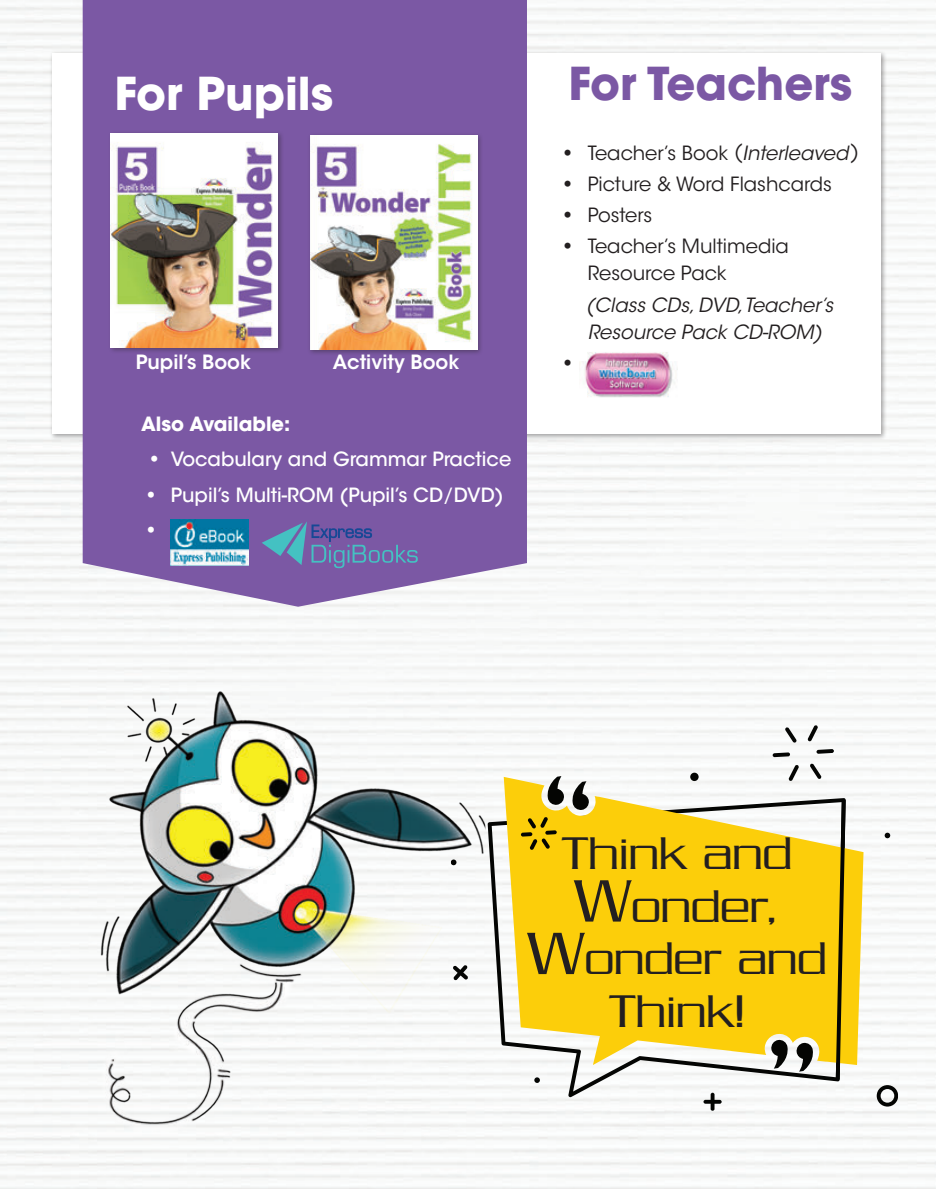
<style>
.page{position:relative;width:937px;height:1189px;background:#fff}
.page>*{position:absolute;margin:0;border:0;box-sizing:border-box;transform-origin:0 0}
.t1{font:300 49.5px/52.5px "Serpentine Std";color:#231f20;text-align:center}
.iWonder_normal{font:700 45px "ITC Avant Garde Std";color:#7b58a4}
.iWonder_normal-2{font:700 45px "ITC Avant Garde Std";color:#fff}
.iWonder_normal_7{font:19.5px/27px "ITC Avant Garde Std";color:#231f20}
.iWonder_normal_7-2{font:500 19.5px "ITC Avant Garde Std";color:#fff}
.iWonder_normal_7-3{font:italic 19.5px/27px "ITC Avant Garde Std";color:#231f20}
.t2{font:600 19.5px "ITC Avant Garde Std";color:#fff}
.iWonder_normal_7-4{font:700 19.5px "ITC Avant Garde Std";color:#fff}
.iWonder_normal_7-5{font:700 19.5px "ITC Avant Garde Std";color:#231f20}
.s1{font-weight:700}
.s2{font-style:italic}
.s3{font-weight:400}
.s4{font-size:64.5px}
</style>
<div class="page">
<img style="left:0;top:0;width:936px;height:1189px">
<div style="left:49px;top:50px;width:838px;height:390px;background:#231f20;opacity:.4"></div>
<div style="left:52px;top:53px;width:828px;height:381px;background:#fff"></div>
<div style="left:83px;top:0;width:444px;height:607px;background:#7b58a4"></div>
<div style="left:307px;top:132px;width:176px;height:223px;background:#231f20;opacity:.4"></div>
<img style="left:310px;top:136px;width:167px;height:213px">
<div style="left:108px;top:131px;width:176px;height:223px;background:#231f20;opacity:.4"></div>
<img style="left:111px;top:134px;width:167px;height:214px">
<img style="left:579px;top:352px;width:96px;height:46px">
<img style="left:170px;top:519px;width:78px;height:47px">
<svg style="left:262px;top:521px;width:156px;height:47px;background:#6b6ba9"></svg>
<img style="left:80px;top:661px;width:405px;height:476px">
<svg style="left:487px;top:798px;width:358px;height:299px"></svg>
<svg style="left:876px;top:1085px;width:22px;height:21px"></svg>
<svg style="left:461px;top:717px;width:32px;height:32px"></svg>
<svg style="left:710px;top:1092px;width:4px;height:18px"></svg>
<svg style="left:703px;top:1099px;width:18px;height:4px"></svg>
<svg style="left:452px;top:965px;width:16px;height:15px"></svg>
<svg style="left:534px;top:1077px;width:6px;height:6px"></svg>
<svg style="left:690px;top:772px;width:8px;height:9px"></svg>
<svg style="left:884px;top:832px;width:6px;height:6px"></svg>
<svg style="left:450px;top:859px;width:6px;height:6px"></svg>
<svg style="left:546px;top:776px;width:18px;height:1px"></svg>
<svg style="left:795px;top:1065px;width:19px;height:6px"></svg>
<svg style="left:770px;top:1065px;width:19px;height:3px"></svg>
<svg style="left:503px;top:777px;width:360px;height:288px;fill:#fcce0a"></svg>
<svg style="left:816px;top:749px;width:17px;height:5px"></svg>
<svg style="left:807px;top:725px;width:10px;height:16px"></svg>
<svg style="left:784px;top:727px;width:12px;height:15px"></svg>
<svg style="left:772px;top:752px;width:18px;height:5px"></svg>
<svg style="left:788px;top:764px;width:10px;height:17px"></svg>
<svg style="left:809px;top:763px;width:12px;height:16px"></svg>
<svg style="left:521px;top:817px;width:35px;height:33px"></svg>
<svg style="left:835px;top:800px;width:10px;height:279px;background:#988326"></svg>
<p class="iWonder_normal-2" style="left:114px;top:64px;width:220px">For Pupils</p>
<p class="iWonder_normal" style="left:568px;top:54px;width:285px">For Teachers</p>
<p class="iWonder_normal_7" style="left:560px;top:139px;width:300px"><span class="s1">•</span> Teacher’s Book (<span class="s2">Interleaved</span>)</p>
<p class="iWonder_normal_7" style="left:560px;top:170px;width:273px"><span class="s1">•</span> Picture &amp; Word Flashcards</p>
<p class="iWonder_normal_7" style="left:560px;top:202px;width:93px"><span class="s1">•</span> Posters</p>
<p class="iWonder_normal_7" style="left:587px;top:233px;width:203px;text-indent:-27px"><span class="s1">•</span> Teacher’s Multimedia<br>Resource Pack</p>
<p class="iWonder_normal_7-3" style="left:586px;top:291px;width:249px">(Class CDs, DVD, Teacher’s<br>Resource Pack CD-ROM)</p>
<p class="t2" style="left:136px;top:349px;width:117px">Pupil’s Book</p>
<p class="t2" style="left:332px;top:349px;width:128px">Activity Book</p>
<p class="iWonder_normal_7-5" style="left:560px;top:350px;width:16px">•</p>
<p class="iWonder_normal_7-4" style="left:141px;top:411px;width:151px">Also Available:</p>
<p class="iWonder_normal_7-2" style="left:147px;top:447px;width:366px"><span class="s1">•</span> Vocabulary and Grammar Practice</p>
<p class="iWonder_normal_7-2" style="left:144px;top:482px;width:361px"><span class="s1">•</span> Pupil’s Multi-ROM (Pupil’s CD<span class="s3">/</span>DVD)</p>
<p class="iWonder_normal_7-4" style="left:144px;top:517px;width:16px">•</p>
<p class="t1" style="left:527px;top:826px;width:301px">Think and<br><span class="s4">W</span>onder,<br><span class="s4">W</span>onder and<br>Think!</p>
</div>
